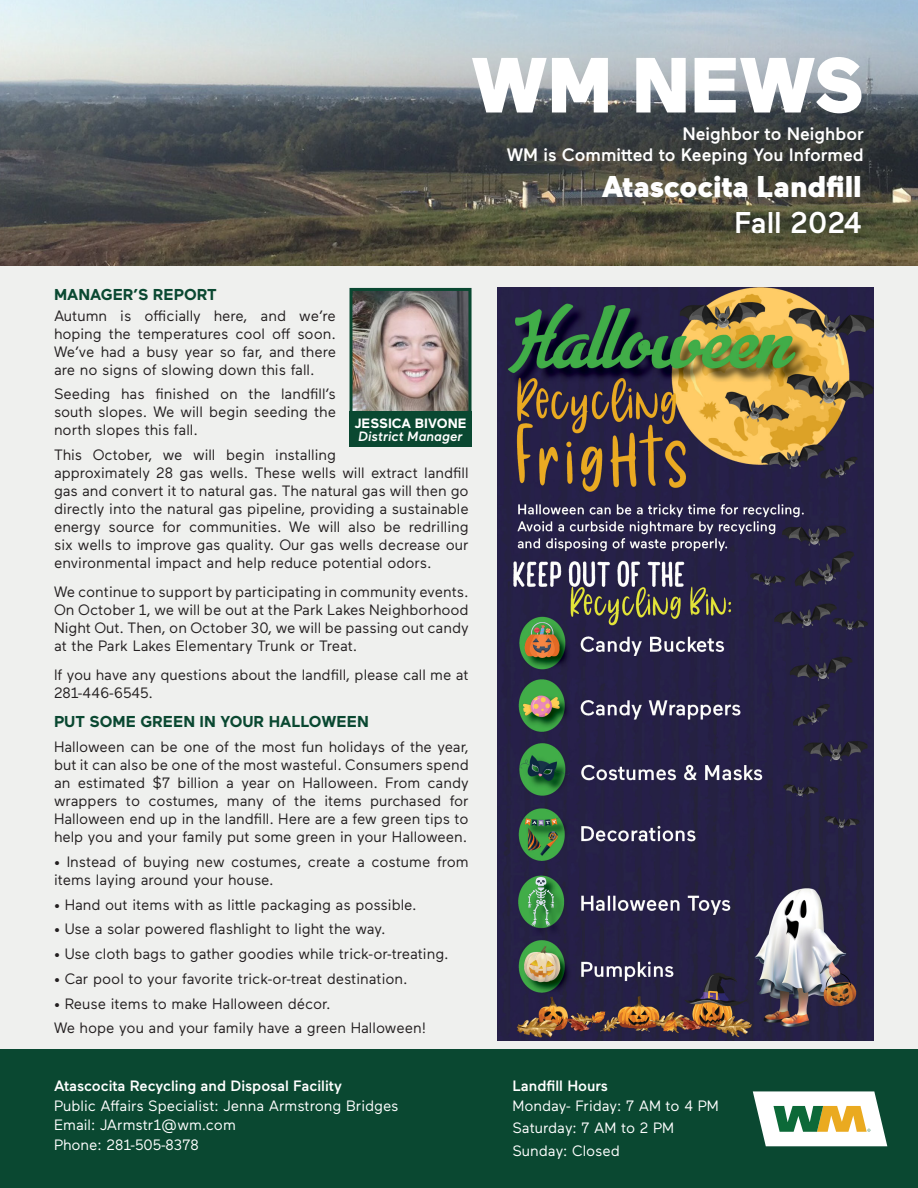
<style>
.page{position:relative;width:918px;height:1188px;background:#eff0ee}
.page>*{position:absolute;margin:0;border:0;box-sizing:border-box;transform-origin:0 0}
.t1{font:900 78px "Maax";color:#fff}
.t2{font:900 30px "Maax";color:#fff}
.t3{font:500 30px "Maax";color:#fff}
.t4{font:500 18px "Maax";color:#fff}
.t5{font:700 15.75px "Maax";color:#0a4831}
.t6{font:15px/18px "Maax";color:#231f20;text-align:justify}
.t7{font:15px "Maax";color:#fff}
.t8{font:500 15px "Maax";color:#fff}
.t9{font:italic 500 13.5px "Maax";color:#fff}
.t10{font:700 13.5px "Maax";color:#fff}
</style>
<div class="page">
<img style="left:0;top:0;width:918px;height:266px">
<div style="left:0;top:1049px;width:918px;height:139px;background:#0a4831"></div>
<svg style="left:753px;top:1091px;width:134px;height:55px;background:#c5cfb6"></svg>
<img style="left:354px;top:292px;width:114px;height:120px">
<div style="left:350px;top:288px;width:122px;height:130px;border:3px solid #0a4831"></div>
<div style="left:350px;top:412px;width:122px;height:35px;background:#0a4831"></div>
<img style="left:498px;top:288px;width:376px;height:753px">
<p class="t1" style="left:471px;top:34px;width:394px">WM NEWS</p>
<p class="t4" style="left:682px;top:122px;width:183px">Neighbor to Neighbor</p>
<p class="t4" style="left:507px;top:143px;width:358px">WM is Committed to Keeping You Informed</p>
<p class="t2" style="left:602px;top:167px;width:262px">Atascocita Landfill</p>
<p class="t3" style="left:734px;top:203px;width:129px">Fall 2024</p>
<p class="t5" style="left:54px;top:284px;width:164px">MANAGER’S REPORT</p>
<p class="t6" style="left:54px;top:306px;width:284px">Autumn is officially here, and we’re hoping the temperatures cool off soon.<br>We’ve had a busy year so far, and there are no signs of slowing down this fall.</p>
<p class="t6" style="left:54px;top:385px;width:284px">Seeding has finished on the landfill’s south slopes. We will begin seeding the north slopes this fall.</p>
<p class="t6" style="left:54px;top:445px;width:416px;text-align:left">This October, we will begin installing<br>approximately 28 gas wells. These wells will extract landfill gas and convert it to natural gas. The natural gas will then go directly into the natural gas pipeline, providing a sustainable energy source for communities. We will also be redrilling six wells to improve gas quality. Our gas wells decrease our environmental impact and help reduce potential odors.</p>
<p class="t6" style="left:54px;top:582px;width:416px">We continue to support by participating in community events.<br>On October 1, we will be out at the Park Lakes Neighborhood Night Out. Then, on October 30, we will be passing out candy at the Park Lakes Elementary Trunk or Treat.</p>
<p class="t6" style="left:54px;top:665px;width:416px">If you have any questions about the landfill, please call me at<br>281-446-6545.</p>
<p class="t5" style="left:54px;top:712px;width:316px">PUT SOME GREEN IN YOUR HALLOWEEN</p>
<p class="t6" style="left:54px;top:737px;width:416px">Halloween can be one of the most fun holidays of the year, but it can also be one of the most wasteful. Consumers spend an estimated $7 billion a year on Halloween. From candy wrappers to costumes, many of the items purchased for Halloween end up in the landfill. Here are a few green tips to help you and your family put some green in your Halloween.</p>
<p class="t6" style="left:54px;top:852px;width:416px">• Instead of buying new costumes, create a costume from items laying around your house.</p>
<p class="t6" style="left:54px;top:895px;width:364px">• Hand out items with as little packaging as possible.</p>
<p class="t6" style="left:54px;top:919px;width:333px">• Use a solar powered flashlight to light the way.</p>
<p class="t6" style="left:54px;top:944px;width:396px">• Use cloth bags to gather goodies while trick-or-treating.</p>
<p class="t6" style="left:54px;top:969px;width:355px">• Car pool to your favorite trick-or-treat destination.</p>
<p class="t6" style="left:54px;top:994px;width:278px">• Reuse items to make Halloween décor.</p>
<p class="t6" style="left:54px;top:1018px;width:374px">We hope you and your family have a green Halloween!</p>
<p class="t10" style="left:354px;top:414px;width:114px">JESSICA BIVONE</p>
<p class="t9" style="left:358px;top:428px;width:106px">District Manager</p>
<p class="t8" style="left:54px;top:1076px;width:290px">Atascocita Recycling and Disposal Facility</p>
<p class="t7" style="left:54px;top:1096px;width:346px">Public Affairs Specialist: Jenna Armstrong Bridges</p>
<p class="t7" style="left:54px;top:1115px;width:183px">Email: JArmstr1@wm.com</p>
<p class="t7" style="left:54px;top:1135px;width:146px">Phone: 281-505-8378</p>
<p class="t8" style="left:512px;top:1076px;width:97px">Landfill Hours</p>
<p class="t7" style="left:512px;top:1096px;width:208px">Monday- Friday: 7 AM to 4 PM</p>
<p class="t7" style="left:512px;top:1118px;width:163px">Saturday: 7 AM to 2 PM</p>
<p class="t7" style="left:512px;top:1141px;width:109px">Sunday: Closed</p>
</div>
